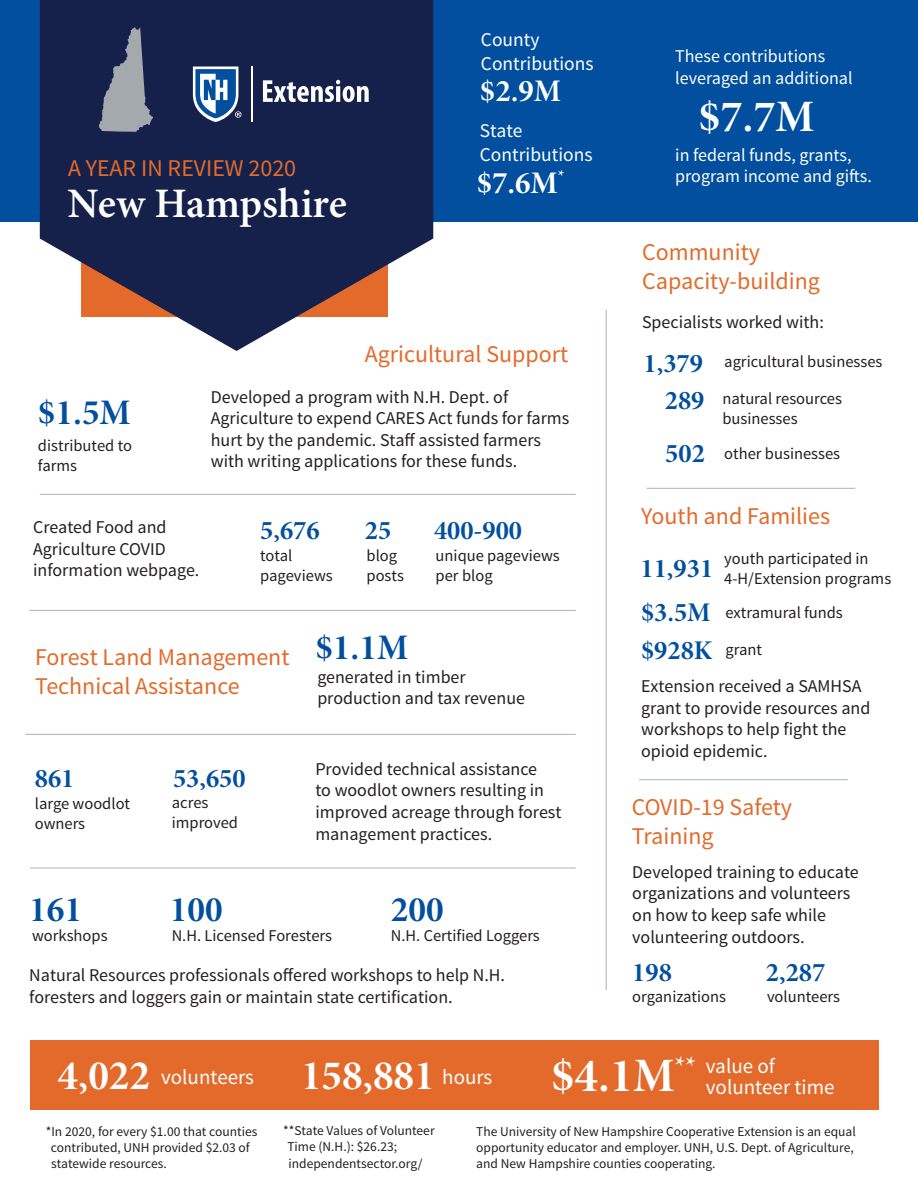
<style>
.page{position:relative;width:918px;height:1188px;background:#fff}
.page>*{position:absolute;margin:0;border:0;box-sizing:border-box;transform-origin:0 0}
.t1{font:48px "Minion Pro Bold Subh";color:#fff}
.t2{font:45px "Minion Pro Bold Subh";color:#fff}
.t3{font:600 42px "Minion Pro";letter-spacing:-.005em;color:#fff}
.t4{font:42px "Minion Pro Bold Subh";color:#fff}
.t5{font:36px "Minion Pro Bold Subh";color:#014f9e}
.t6{font:31.5px "Minion Pro Bold Subh";color:#fff}
.t7{font:27px "Minion Pro Bold Subh";color:#014f9e}
.Heading_1{font:24px/28.8px "Source Sans Pro";color:#e36a2a}
.t8{font:21px/21px "Source Sans Pro";color:#fff}
.t9{font:19.5px/23.4px "Source Sans Pro";color:#fff}
.t10{font:18px/21.6px "Source Sans Pro";color:#231f20}
.t11{font:18px/21.6px "Source Sans Pro";color:#fff}
.t12{font:16.5px/19.8px "Source Sans Pro";color:#231f20}
.t13{font:13.5px/16.2px "Source Sans Pro";color:#231f20}
</style>
<div class="page">
<div style="left:30px;top:1040px;width:849px;height:70px;background:#e36a2a"></div>
<div style="left:0;top:0;width:918px;height:222px;background:#014f9e"></div>
<svg style="left:40px;top:0;width:393px;height:351px;background:#3c4160"></svg>
<svg style="left:263px;top:80px;width:106px;height:22px;background:#7f869c"></svg>
<hr style="left:251px;top:66px;width:1px;height:55px;background:#fff">
<svg style="left:193px;top:67px;width:48px;height:55px"></svg>
<svg style="left:99px;top:27px;width:54px;height:105px;background:#626b80"></svg>
<hr style="left:606px;top:310px;width:1px;height:680px;background:#b2bbc3">
<hr style="left:647px;top:488px;width:208px;height:1px;background:#b2bbc3">
<hr style="left:40px;top:494px;width:536px;height:1px;background:#b2bbc3">
<hr style="left:30px;top:867px;width:546px;height:2px;background:#b2bbc3">
<hr style="left:29px;top:610px;width:547px;height:1px;background:#b2bbc3">
<hr style="left:25px;top:734px;width:551px;height:1px;background:#b2bbc3">
<hr style="left:639px;top:779px;width:209px;height:1px;background:#b2bbc3">
<p class="t9" style="left:481px;top:28px;width:114px">County<br>Contributions</p>
<p class="Heading_1" style="left:68px;top:154px;width:230px">A YEAR IN REVIEW 2020</p>
<p class="t3" style="left:67px;top:175px;width:281px">New Hampshire</p>
<p class="t6" style="left:480px;top:70px;width:83px">$2.9M</p>
<p class="t9" style="left:480px;top:119px;width:114px">State<br>Contributions</p>
<p class="t6" style="left:477px;top:161px;width:90px">$7.6M<sup>*</sup></p>
<p class="Heading_1" style="left:365px;top:340px;width:205px">Agricultural Support</p>
<p class="t5" style="left:38px;top:388px;width:94px">$1.5M</p>
<p class="t12" style="left:38px;top:436px;width:96px">distributed to farms</p>
<p class="t10" style="left:211px;top:386px;width:360px">Developed a program with N.H. Dept. of Agriculture to expend CARES Act funds for farms hurt by the pandemic. Staff assisted farmers with writing applications for these funds.</p>
<p class="t10" style="left:33px;top:517px;width:168px">Created Food and<br>Agriculture COVID information webpage.</p>
<p class="t7" style="left:260px;top:512px;width:61px">5,676</p>
<p class="t7" style="left:365px;top:512px;width:28px">25</p>
<p class="t12" style="left:260px;top:546px;width:74px">total pageviews</p>
<p class="t12" style="left:367px;top:546px;width:39px">blog posts</p>
<p class="t7" style="left:434px;top:512px;width:90px">400-900</p>
<p class="t12" style="left:436px;top:546px;width:126px">unique pageviews per blog</p>
<p class="Heading_1" style="left:35px;top:643px;width:256px">Forest Land Management<br>Technical Assistance</p>
<p class="t7" style="left:35px;top:760px;width:41px">861</p>
<p class="t12" style="left:35px;top:794px;width:97px">large woodlot owners</p>
<p class="t7" style="left:173px;top:760px;width:74px">53,650</p>
<p class="t12" style="left:172px;top:793px;width:68px">acres improved</p>
<p class="t5" style="left:315px;top:624px;width:94px">$1.1M</p>
<p class="t10" style="left:317px;top:666px;width:209px">generated in timber production and tax revenue</p>
<p class="t10" style="left:315px;top:758px;width:248px">Provided technical assistance<br>to woodlot owners resulting in improved acreage through forest management practices.</p>
<p class="t5" style="left:29px;top:885px;width:54px">161</p>
<p class="t12" style="left:32px;top:925px;width:77px">workshops</p>
<p class="t5" style="left:170px;top:885px;width:54px">100</p>
<p class="t12" style="left:172px;top:925px;width:162px">N.H. Licensed Foresters</p>
<p class="t10" style="left:29px;top:964px;width:477px">Natural Resources professionals offered workshops to help N.H. foresters and loggers gain or maintain state certification.</p>
<p class="t5" style="left:391px;top:885px;width:54px">200</p>
<p class="t12" style="left:391px;top:925px;width:150px">N.H. Certified Loggers</p>
<p class="t11" style="left:675px;top:46px;width:179px">These contributions leveraged an additional</p>
<p class="t2" style="left:698px;top:86px;width:118px">$7.7M</p>
<p class="t11" style="left:675px;top:144px;width:198px">in federal funds, grants, program income and gifts.</p>
<p class="Heading_1" style="left:642px;top:238px;width:179px">Community<br>Capacity-building</p>
<p class="t10" style="left:642px;top:311px;width:183px">Specialists worked with:</p>
<p class="t7" style="left:644px;top:345px;width:61px">1,379</p>
<p class="t12" style="left:724px;top:352px;width:160px">agricultural businesses</p>
<p class="t7" style="left:665px;top:382px;width:41px">289</p>
<p class="t12" style="left:722px;top:389px;width:121px">natural resources businesses</p>
<p class="t7" style="left:665px;top:435px;width:41px">502</p>
<p class="t12" style="left:724px;top:444px;width:117px">other businesses</p>
<p class="Heading_1" style="left:641px;top:502px;width:190px">Youth and Families</p>
<p class="t7" style="left:641px;top:550px;width:74px">11,931</p>
<p class="t12" style="left:724px;top:549px;width:168px">youth participated in<br>4-H/Extension programs</p>
<p class="t7" style="left:641px;top:594px;width:71px">$3.5M</p>
<p class="t12" style="left:726px;top:603px;width:119px">extramural funds</p>
<p class="t7" style="left:641px;top:633px;width:73px">$928K</p>
<p class="t12" style="left:726px;top:640px;width:38px">grant</p>
<p class="t10" style="left:641px;top:676px;width:231px">Extension received a SAMHSA grant to provide resources and workshops to help fight the opioid epidemic.</p>
<p class="Heading_1" style="left:632px;top:793px;width:162px">COVID-19 Safety<br>Training</p>
<p class="t10" style="left:632px;top:861px;width:228px">Developed training to educate organizations and volunteers on how to keep safe while volunteering outdoors.</p>
<p class="t7" style="left:632px;top:954px;width:41px">198</p>
<p class="t12" style="left:632px;top:987px;width:95px">organizations</p>
<p class="t7" style="left:766px;top:954px;width:61px">2,287</p>
<p class="t12" style="left:767px;top:987px;width:75px">volunteers</p>
<p class="t4" style="left:58px;top:1047px;width:94px">4,022</p>
<p class="t4" style="left:301px;top:1047px;width:135px">158,881</p>
<p class="t1" style="left:551px;top:1043px;width:147px">$4.1M<sup>**</sup></p>
<p class="t8" style="left:161px;top:1067px;width:94px">volunteers</p>
<p class="t8" style="left:442px;top:1067px;width:52px">hours</p>
<p class="t8" style="left:706px;top:1055px;width:130px">value of volunteer time</p>
<p class="t13" style="left:51px;top:1123px;width:208px;text-indent:-5px">*In 2020, for every $1.00 that counties contributed, UNH provided $2.03 of statewide resources.</p>
<p class="t13" style="left:287px;top:1123px;width:149px;text-indent:-4px">**State Values of Volunteer<br>Time (N.H.): $26.23; independentsector.org/</p>
<p class="t13" style="left:476px;top:1123px;width:381px">The University of New Hampshire Cooperative Extension is an equal opportunity educator and employer. UNH, U.S. Dept. of Agriculture, and New Hampshire counties cooperating.</p>
</div>
